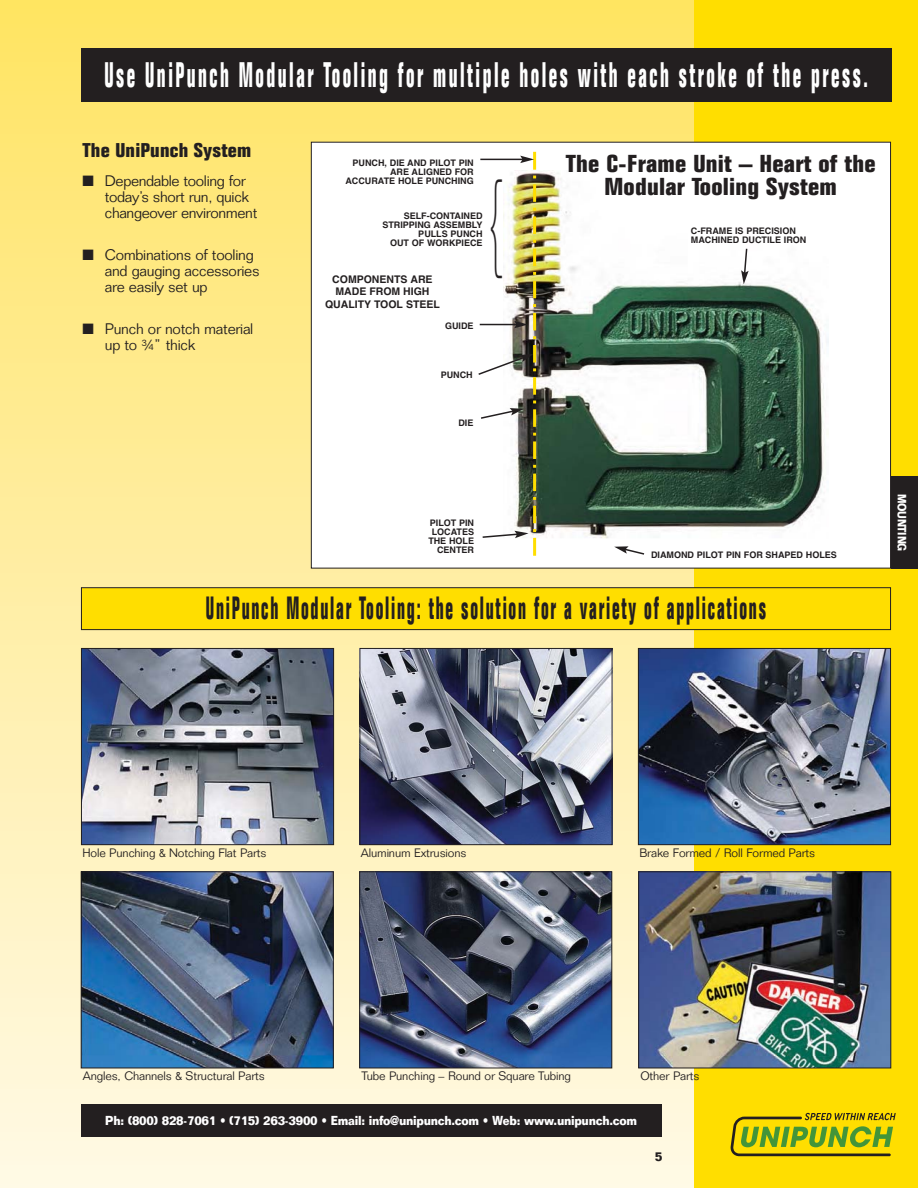
<style>
.page{position:relative;width:918px;height:1188px;background:#fff}
.page>*{position:absolute;margin:0;border:0;box-sizing:border-box;transform-origin:0 0}
.t1{font:200 96.45px "Avant Garde";color:#231f20;scale:.5 1}
.t2{font:700 condensed 34.8px "Folio";letter-spacing:.12em;color:#fff;scale:.6 1}
.t3{font:700 condensed 31.5px "Folio";letter-spacing:.095em;color:#231f20;scale:.6 1}
.t4{font:700 condensed 24px/23.1px "Folio";letter-spacing:.01em;color:#231f20;text-align:center;scale:1.15 1}
.t5{font:700 condensed 19.5px "Folio";letter-spacing:.01em;color:#231f20;scale:1.15 1}
.t6{font:300 15px/15.8px "Folio";letter-spacing:-.015em;color:#231f20}
.t7{font:700 12.75px "Folio";letter-spacing:-.02em;color:#fff;scale:.88 1}
.t8{font:700 12.75px "Folio";color:#231f20;scale:.9 1}
.t9{font:300 12px "Folio";letter-spacing:-.01em;color:#231f20}
.t10{font:700 11.85px "Folio";letter-spacing:-.025em;color:#fff;scale:.8 1}
.t11{font:10.5px/12.6px "Helvetica Bold TT";color:#231f20;text-align:center}
.t12{font:9px/9px "Helvetica Bold TT";color:#231f20;text-align:right}
</style>
<div class="page">
<div style="left:0;top:0;width:918px;height:1188px;background:linear-gradient(to bottom,#ffe564,#fcf6e4)"></div>
<div style="left:694px;top:0;width:224px;height:1188px;background:#ffde00"></div>
<div style="left:311px;top:142px;width:580px;height:426px;background:#fff"></div>
<img style="left:536px;top:170px;width:292px;height:382px">
<div style="left:81px;top:588px;width:810px;height:42px;background:#ffde00"></div>
<div style="left:81px;top:587px;width:810px;height:43px;border:1px solid #231f20"></div>
<img style="left:361px;top:650px;width:250px;height:193px">
<div style="left:359px;top:648px;width:254px;height:197px;border:1px solid #231f20"></div>
<img style="left:640px;top:650px;width:249px;height:193px">
<div style="left:638px;top:648px;width:253px;height:197px;border:1px solid #231f20"></div>
<img style="left:83px;top:873px;width:249px;height:193px">
<div style="left:81px;top:871px;width:253px;height:197px;border:1px solid #231f20"></div>
<img style="left:361px;top:873px;width:249px;height:193px">
<div style="left:359px;top:871px;width:253px;height:197px;border:1px solid #231f20"></div>
<img style="left:640px;top:873px;width:249px;height:193px">
<div style="left:638px;top:871px;width:253px;height:197px;border:1px solid #231f20"></div>
<div style="left:81px;top:48px;width:810px;height:54px;background:#231f20"></div>
<svg style="left:741px;top:247px;width:8px;height:37px"></svg>
<img style="left:478px;top:170px;width:58px;height:369px">
<hr style="left:533px;top:538px;width:3px;height:18px;background:#ffde00">
<hr style="left:533px;top:152px;width:3px;height:18px;background:#ffde00">
<hr style="left:480px;top:159px;width:43px;height:1px;background:#231f20">
<svg style="left:520px;top:156px;width:14px;height:7px"></svg>
<div style="left:891px;top:476px;width:27px;height:93px;background:#231f20"></div>
<img style="left:83px;top:650px;width:249px;height:193px">
<div style="left:81px;top:648px;width:253px;height:197px;border:1px solid #231f20"></div>
<div style="left:81px;top:1104px;width:581px;height:32px;background:#231f20"></div>
<svg style="left:731px;top:1113px;width:165px;height:43px"></svg>
<svg style="left:614px;top:546px;width:32px;height:9px"></svg>
<h2 class="t2" style="left:105px;top:62px;width:1274px">Use UniPunch Modular Tooling for multiple holes with each stroke of the press.</h2>
<h3 class="t5" style="left:83px;top:143px;width:148px">The UniPunch System</h3>
<h3 class="t6" style="left:105px;top:175px;width:154px;text-indent:-22px">■ Dependable tooling for today’s short run, quick changeover environment</h3>
<h3 class="t6" style="left:105px;top:249px;width:156px;text-indent:-22px">■ Combinations of tooling and gauging accessories are easily set up</h3>
<h3 class="t6" style="left:105px;top:323px;width:150px;text-indent:-22px">■ Punch or notch material up to ¾” thick</h3>
<p class="t12" style="left:345px;top:159px;width:130px">PUNCH, DIE AND PILOT PIN<br>ARE ALIGNED FOR<br>ACCURATE HOLE PUNCHING</p>
<p class="t12" style="left:382px;top:212px;width:102px">SELF-CONTAINED<br>STRIPPING ASSEMBLY<br>PULLS PUNCH<br>OUT OF WORKPIECE</p>
<p class="t11" style="left:325px;top:273px;width:116px">COMPONENTS ARE<br>MADE FROM HIGH<br>QUALITY TOOL STEEL</p>
<p class="t12" style="left:445px;top:321px;width:30px">GUIDE</p>
<h1 class="t1" style="left:486px;top:181px;width:42px">{</h1>
<p class="t12" style="left:441px;top:370px;width:33px">PUNCH</p>
<p class="t12" style="left:458px;top:419px;width:17px">DIE</p>
<h3 class="t4" style="left:566px;top:154px;width:271px">The C-Frame Unit – Heart of the<br>Modular Tooling System</h3>
<p class="t12" style="left:691px;top:227px;width:107px">C-FRAME IS PRECISION</p>
<p class="t12" style="left:691px;top:236px;width:117px">MACHINED DUCTILE IRON</p>
<p class="t12" style="left:428px;top:518px;width:47px">PILOT PIN<br>LOCATES<br>THE HOLE<br>CENTER</p>
<p class="t12" style="left:651px;top:550px;width:187px">DIAMOND PILOT PIN FOR SHAPED HOLES</p>
<h3 class="t3" style="left:206px;top:597px;width:935px">UniPunch Modular Tooling: the solution for a variety of applications</h3>
<h3 class="t10" style="left:906px;top:494px;width:73px;rotate:90deg">MOUNTING</h3>
<h3 class="t9" style="left:83px;top:848px;width:186px">Hole Punching &amp; Notching Flat Parts</h3>
<h3 class="t9" style="left:361px;top:848px;width:107px">Aluminum Extrusions</h3>
<h3 class="t9" style="left:639px;top:848px;width:177px">Brake Formed / Roll Formed Parts</h3>
<h3 class="t9" style="left:83px;top:1072px;width:183px">Angles, Channels &amp; Structural Parts</h3>
<h3 class="t9" style="left:361px;top:1072px;width:211px">Tube Punching – Round or Square Tubing</h3>
<h3 class="t9" style="left:640px;top:1072px;width:61px">Other Parts</h3>
<h3 class="t7" style="left:105px;top:1116px;width:606px">Ph: (800) 828-7061 • (715) 263-3900 • Email: info@unipunch.com • Web: www.unipunch.com</h3>
<h3 class="t8" style="left:655px;top:1152px;width:10px">5</h3>
</div>
